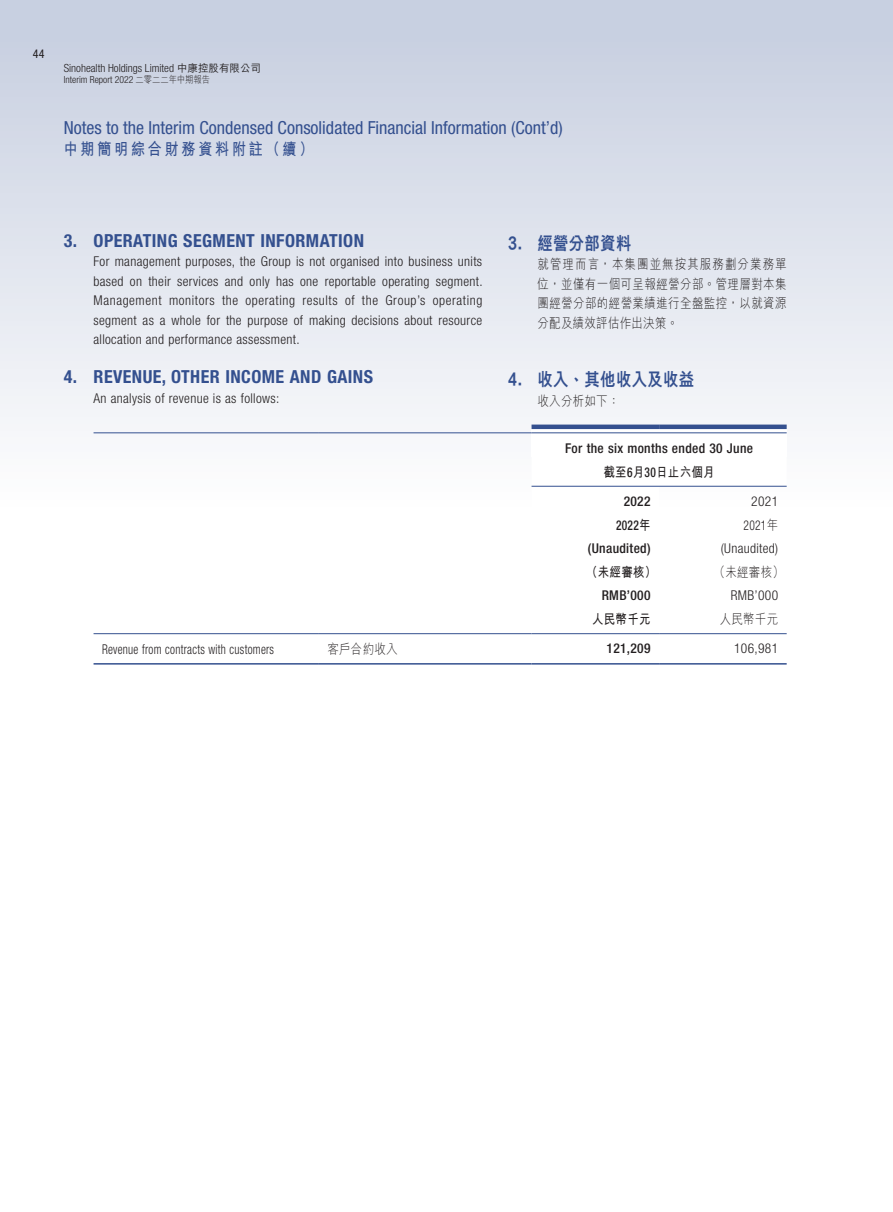
<style>
.page{position:relative;width:893px;height:1212px;background:#fff}
.page>*{position:absolute;margin:0;border:0;box-sizing:border-box;transform-origin:0 0}
.t1{font:condensed 18px "Helvetica Neue LT Std";color:#34508f}
.t2{font:700 condensed 18px "Helvetica Neue LT Std";letter-spacing:.025em;color:#34508f}
.t3{font:800 18px "M Hei HK";letter-spacing:.025em;color:#34508f;scale:.85 1}
.t4{font:700 16.5px "M Hei HK";letter-spacing:.2em;color:#34508f;scale:.85 1}
.t5{font:300 condensed 13.5px/19.5px "Helvetica Neue LT Std";letter-spacing:.025em;color:#231f20;text-align:justify}
.t6{font:300 13.5px/19.5px "M Hei HK";letter-spacing:.035em;color:#231f20;text-align:justify;scale:.85 1}
.t7{font:500 condensed 13.5px "Helvetica Neue LT Std";letter-spacing:.025em;color:#231f20}
.t8{font:300 condensed 13.5px "Helvetica Neue LT Std";letter-spacing:.025em;color:#231f20;scale:.85 1}
.t9{font:700 13.5px "M Hei HK";letter-spacing:.025em;color:#231f20;scale:.85 1}
.t10{font:500 condensed 13.5px "Helvetica Neue LT Std";letter-spacing:.025em;color:#231f20;scale:.85 1}
.t11{font:condensed 12px "Helvetica Neue LT Std";color:#231f20}
.t12{font:300 condensed 11.25px "Helvetica Neue LT Std";color:#231f20}
.t13{font:300 condensed 9.75px "Helvetica Neue LT Std";color:#231f20}
.s1{font-family:"M Hei HK";font-weight:500;font-stretch:normal;font-size:10.5px}
.s2{font-family:"M Hei HK";font-stretch:normal}
.s3{font-family:"Helvetica Neue LT Std";font-weight:500;font-stretch:condensed}
.s4{font-family:"M Hei HK";font-weight:700;font-stretch:normal}
</style>
<div class="page">
<div style="left:0;top:0;width:893px;height:510px;background:linear-gradient(to bottom,#c5cddf,#fefefe)"></div>
<svg style="left:531px;top:429px;width:256px;height:3px"></svg>
<div style="left:531px;top:433px;width:256px;height:24px;background:#fff"></div>
<svg style="left:531px;top:457px;width:256px;height:178px"></svg>
<hr style="left:531px;top:425px;width:128px;height:4px;background:#34508f">
<hr style="left:659px;top:425px;width:128px;height:4px;background:#34508f">
<hr style="left:94px;top:432px;width:225px;height:1px;background:#34508f">
<hr style="left:319px;top:432px;width:212px;height:1px;background:#34508f">
<hr style="left:531px;top:432px;width:256px;height:1px;background:#34508f">
<hr style="left:531px;top:486px;width:256px;height:1px;background:#34508f">
<hr style="left:94px;top:633px;width:225px;height:1px;background:#34508f">
<hr style="left:319px;top:633px;width:212px;height:1px;background:#34508f">
<hr style="left:531px;top:633px;width:128px;height:1px;background:#34508f">
<hr style="left:659px;top:633px;width:128px;height:1px;background:#34508f">
<hr style="left:94px;top:663px;width:225px;height:2px;background:#34508f">
<hr style="left:319px;top:663px;width:212px;height:2px;background:#34508f">
<hr style="left:531px;top:663px;width:128px;height:2px;background:#34508f">
<hr style="left:659px;top:663px;width:128px;height:2px;background:#34508f">
<p class="t11" style="left:33px;top:47px;width:13px">44</p>
<p class="t12" style="left:64px;top:61px;width:199px">Sinohealth Holdings Limited <span class="s1">中康控股有限公司</span></p>
<p class="t13" style="left:64px;top:74px;width:148px">Interim Report 2022 <span class="s2">二零二二年中期報告</span></p>
<h1 class="t1" style="left:64px;top:117px;width:501px">Notes to the Interim Condensed Consolidated Financial Information (Cont’d)</h1>
<p class="t4" style="left:64px;top:137px;width:295px">中期簡明綜合財務資料附註（續）</p>
<h1 class="t2" style="left:64px;top:229px;width:302px">3. OPERATING SEGMENT INFORMATION</h1>
<p class="t5" style="left:94px;top:252px;width:391px">For management purposes, the Group is not organised into business units based on their services and only has one reportable operating segment.<br>Management monitors the operating results of the Group’s operating segment as a whole for the purpose of making decisions about resource allocation and performance assessment.</p>
<h1 class="t2" style="left:64px;top:366px;width:311px">4. REVENUE, OTHER INCOME AND GAINS</h1>
<p class="t5" style="left:94px;top:388px;width:187px">An analysis of revenue is as follows:</p>
<h1 class="t3" style="left:508px;top:234px;width:147px">3. 經營分部資料</h1>
<p class="t6" style="left:537px;top:255px;width:295px">就管理而言，本集團並無按其服務劃分業務單位，並僅有一個可呈報經營分部。管理層對本集團經營分部的經營業績進行全盤監控，以就資源分配及績效評估作出決策。</p>
<h1 class="t3" style="left:508px;top:371px;width:221px">4. 收入、其他收入及收益</h1>
<p class="t6" style="left:537px;top:391px;width:98px">收入分析如下：</p>
<p class="t7" style="left:565px;top:440px;width:190px">For the six months ended 30 June</p>
<p class="t9" style="left:604px;top:462px;width:132px">截至<span class="s3">6</span>月<span class="s3">30</span>日止六個月</p>
<p class="t7" style="left:624px;top:493px;width:28px">2022</p>
<p class="t5" style="left:751px;top:491px;width:28px">2021</p>
<p class="t10" style="left:616px;top:517px;width:42px">2022<span class="s4">年</span></p>
<p class="t8" style="left:743px;top:517px;width:42px">2021<span class="s2">年</span></p>
<p class="t7" style="left:588px;top:540px;width:64px">(Unaudited)</p>
<p class="t5" style="left:721px;top:538px;width:59px">(Unaudited)</p>
<p class="t9" style="left:586px;top:562px;width:84px">（未經審核）</p>
<p class="t6" style="left:714px;top:562px;width:84px">（未經審核）</p>
<p class="t7" style="left:602px;top:587px;width:50px">RMB’000</p>
<p class="t5" style="left:731px;top:585px;width:49px">RMB’000</p>
<p class="t9" style="left:592px;top:609px;width:70px">人民幣千元</p>
<p class="t6" style="left:720px;top:609px;width:70px">人民幣千元</p>
<p class="t8" style="left:102px;top:641px;width:204px">Revenue from contracts with customers</p>
<p class="t6" style="left:327px;top:639px;width:84px">客戶合約收入</p>
<p class="t7" style="left:606px;top:640px;width:46px">121,209</p>
<p class="t5" style="left:734px;top:639px;width:46px">106,981</p>
</div>
